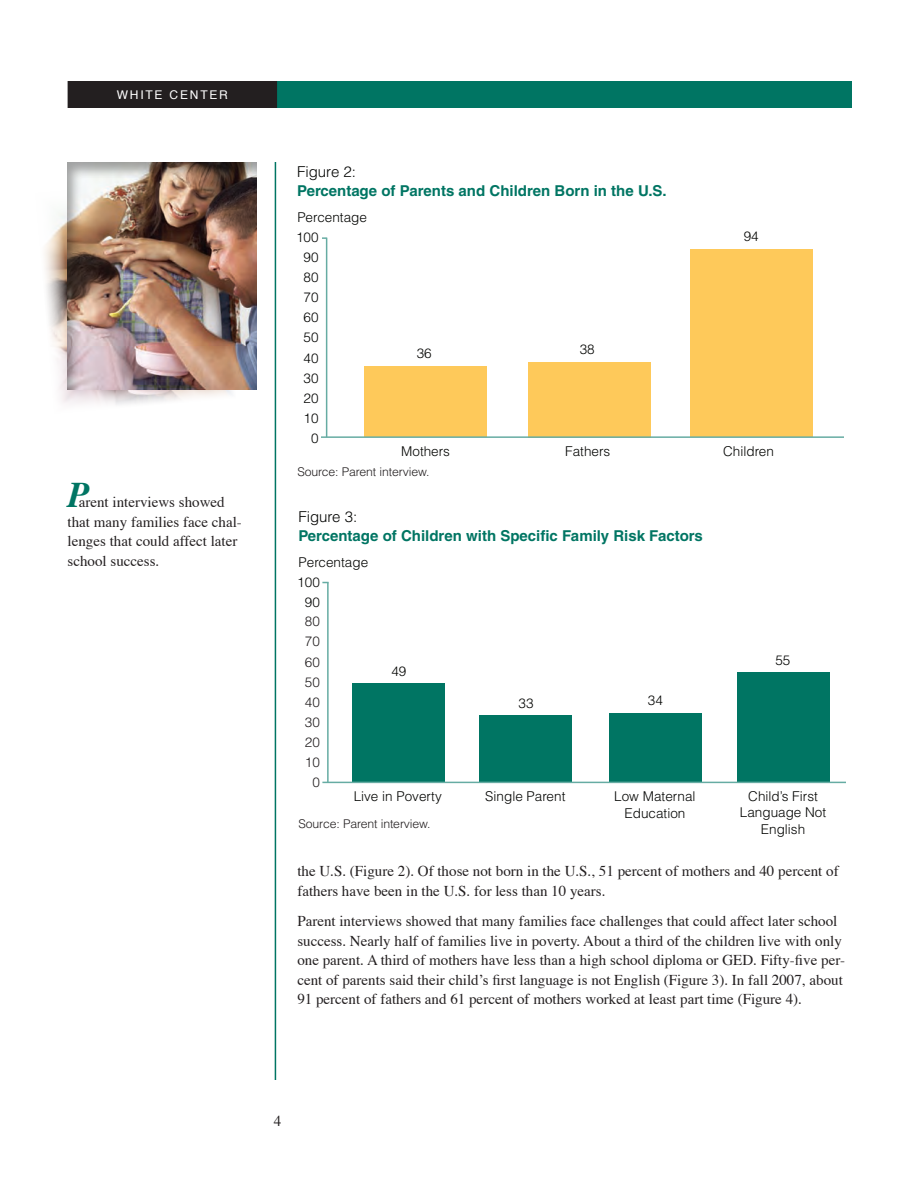
<style>
.page{position:relative;width:919px;height:1188px;background:#fff}
.page>*{position:absolute;margin:0;border:0;box-sizing:border-box;transform-origin:0 0}
.t1{font:italic 700 36px "Times";color:#007563}
.t2{font:15px/19.5px "Times";color:#231f20}
.t3{font:700 15px "Helvetica";color:#007563}
.t4{font:300 15px "Helvetica";color:#040503}
.t5{font:300 13.5px/16.2px "Helvetica";color:#040503;text-align:center}
.t6{font:300 13.5px "Helvetica";color:#231f20}
.t7{font:300 12px "Helvetica";letter-spacing:-.01em;color:#231f20}
.t8{font:12px "Helvetica";letter-spacing:.15em;color:#fff}
</style>
<div class="page">
<div style="left:250px;top:81px;width:601px;height:27px;background:#007563"></div>
<div style="left:68px;top:82px;width:208px;height:25px;background:#231f20"></div>
<div style="left:68px;top:81px;width:209px;height:27px;border:2px solid #231f20"></div>
<hr style="left:274px;top:162px;width:2px;height:918px;background:#007563">
<div style="left:689px;top:250px;width:122px;height:187px;background:#fec95a"></div>
<div style="left:528px;top:362px;width:122px;height:75px;background:#fec95a"></div>
<div style="left:364px;top:366px;width:122px;height:71px;background:#fec95a"></div>
<hr style="left:326px;top:238px;width:1px;height:199px;background:#66aca3">
<hr style="left:321px;top:436px;width:522px;height:2px;background:#66aca3">
<div style="left:736px;top:672px;width:92px;height:110px;background:#007563"></div>
<div style="left:609px;top:714px;width:92px;height:68px;background:#007563"></div>
<div style="left:479px;top:715px;width:92px;height:67px;background:#007563"></div>
<div style="left:352px;top:683px;width:92px;height:99px;background:#007563"></div>
<hr style="left:322px;top:782px;width:522px;height:1px;background:#66aca3">
<hr style="left:327px;top:583px;width:1px;height:199px;background:#66aca3">
<img style="left:44px;top:212px;width:188px;height:193px">
<div style="left:67px;top:162px;width:192px;height:230px;background:#231f20;opacity:.4"></div>
<p class="t8" style="left:117px;top:84px;width:113px">WHITE CENTER</p>
<h1 class="t1" style="left:68px;top:461px;width:23px">P</h1>
<p class="t2" style="left:68px;top:491px;width:176px;text-indent:11px">arent interviews showed that many families face chal&shy;lenges that could affect later school success.</p>
<p class="t4" style="left:297px;top:162px;width:60px">Figure 2:</p>
<p class="t3" style="left:297px;top:182px;width:371px">Percentage of Parents and Children Born in the U.S.</p>
<p class="t5" style="left:297px;top:209px;width:71px">Percentage</p>
<p class="t5" style="left:296px;top:229px;width:24px">100</p>
<p class="t5" style="left:303px;top:249px;width:17px">90</p>
<p class="t5" style="left:303px;top:269px;width:17px">80</p>
<p class="t5" style="left:303px;top:289px;width:17px">70</p>
<p class="t5" style="left:303px;top:309px;width:17px">60</p>
<p class="t5" style="left:303px;top:329px;width:17px">50</p>
<p class="t5" style="left:303px;top:350px;width:17px">40</p>
<p class="t5" style="left:303px;top:370px;width:17px">30</p>
<p class="t5" style="left:303px;top:390px;width:17px">20</p>
<p class="t5" style="left:303px;top:410px;width:17px">10</p>
<p class="t5" style="left:311px;top:430px;width:9px">0</p>
<p class="t5" style="left:416px;top:345px;width:17px">36</p>
<p class="t5" style="left:579px;top:341px;width:17px">38</p>
<p class="t5" style="left:743px;top:228px;width:17px">94</p>
<p class="t5" style="left:401px;top:443px;width:50px">Mothers</p>
<p class="t5" style="left:565px;top:443px;width:47px">Fathers</p>
<p class="t5" style="left:722px;top:443px;width:52px">Children</p>
<p class="t7" style="left:297px;top:464px;width:133px">Source: Parent interview.</p>
<p class="t4" style="left:298px;top:507px;width:60px">Figure 3:</p>
<p class="t3" style="left:298px;top:527px;width:406px">Percentage of Children with Specific Family Risk Factors</p>
<p class="t5" style="left:298px;top:554px;width:71px">Percentage</p>
<p class="t5" style="left:297px;top:574px;width:24px">100</p>
<p class="t5" style="left:305px;top:594px;width:17px">90</p>
<p class="t6" style="left:305px;top:613px;width:17px">80</p>
<p class="t6" style="left:305px;top:633px;width:17px">70</p>
<p class="t6" style="left:305px;top:653px;width:17px">60</p>
<p class="t6" style="left:305px;top:673px;width:17px">50</p>
<p class="t6" style="left:305px;top:693px;width:17px">40</p>
<p class="t6" style="left:305px;top:714px;width:17px">30</p>
<p class="t6" style="left:305px;top:734px;width:17px">20</p>
<p class="t6" style="left:305px;top:754px;width:17px">10</p>
<p class="t6" style="left:312px;top:774px;width:9px">0</p>
<p class="t5" style="left:391px;top:663px;width:17px">49</p>
<p class="t5" style="left:518px;top:695px;width:17px">33</p>
<p class="t5" style="left:647px;top:692px;width:17px">34</p>
<p class="t5" style="left:775px;top:652px;width:17px">55</p>
<p class="t5" style="left:353px;top:788px;width:90px">Live in Poverty</p>
<p class="t5" style="left:485px;top:788px;width:82px">Single Parent</p>
<p class="t5" style="left:614px;top:788px;width:83px">Low Maternal<br>Education</p>
<p class="t5" style="left:739px;top:788px;width:88px">Child’s First<br>Language Not<br>English</p>
<p class="t7" style="left:298px;top:816px;width:133px">Source: Parent interview.</p>
<p class="t2" style="left:297px;top:860px;width:542px">the U.S. (Figure 2). Of those not born in the U.S., 51 percent of mothers and 40 percent of fathers have been in the U.S. for less than 10 years.</p>
<p class="t2" style="left:297px;top:910px;width:549px">Parent interviews showed that many families face challenges that could affect later school success. Nearly half of families live in poverty. About a third of the children live with only one parent. A third of mothers have less than a high school diploma or GED. Fifty-five per&shy;cent of parents said their child’s first language is not English (Figure 3). In fall 2007, about 91 percent of fathers and 61 percent of mothers worked at least part time (Figure 4).</p>
<p class="t2" style="left:273px;top:1110px;width:9px">4</p>
</div>
